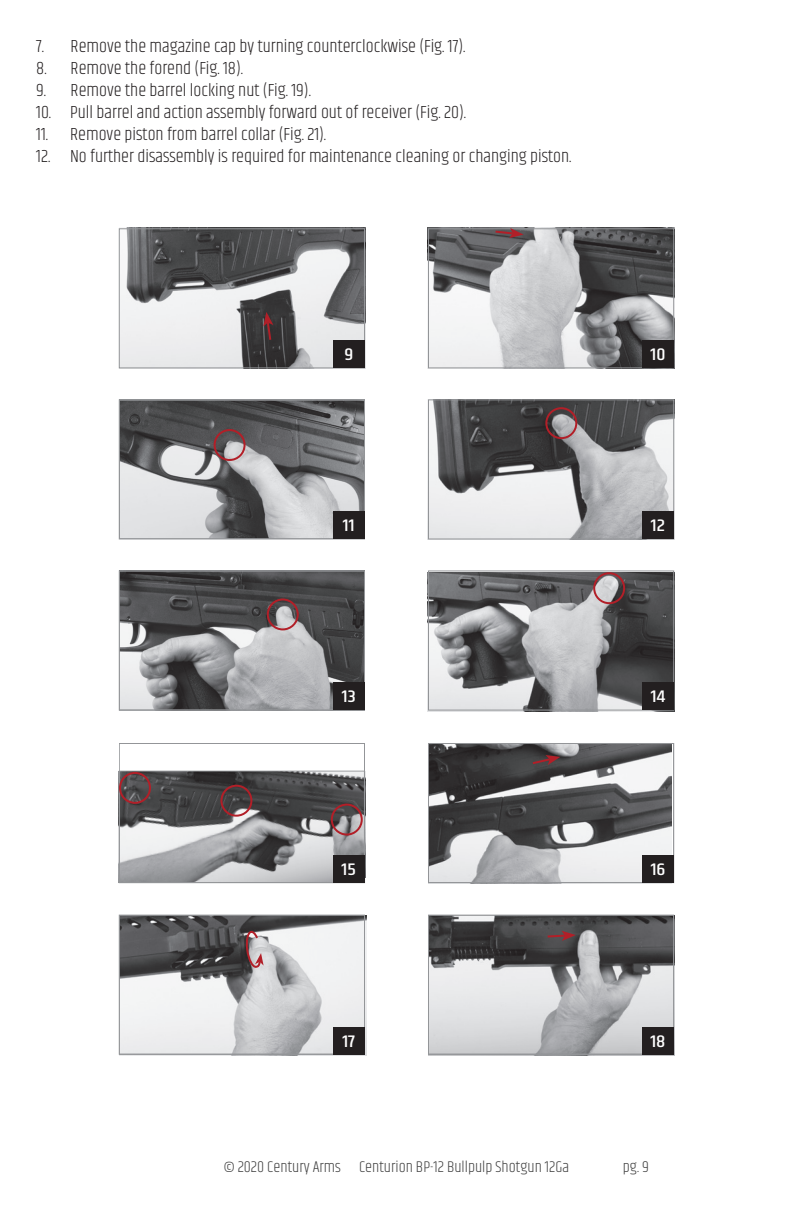
<style>
.page{position:relative;width:793px;height:1225px;background:#fff}
.page>*{position:absolute;margin:0;border:0;box-sizing:border-box;transform-origin:0 0}
.t1{font:300 18px/22px "Khand";color:#231f20}
.t2{font:500 17px "Khand";color:#fff;scale:1.18 1}
.t3{font:300 16px "Khand";color:#404040}
</style>
<div class="page">
<img style="left:121px;top:573px;width:241px;height:135px">
<div style="left:119px;top:570px;width:246px;height:140px;border:1px solid #939598"></div>
<div style="left:333px;top:682px;width:32px;height:28px;background:#231f20"></div>
<img style="left:118px;top:772px;width:247px;height:111px">
<div style="left:119px;top:743px;width:245px;height:139px;border:1px solid #939598"></div>
<div style="left:119px;top:771px;width:245px;height:112px;border:1px solid #939598"></div>
<div style="left:333px;top:855px;width:32px;height:28px;background:#231f20"></div>
<img style="left:119px;top:915px;width:247px;height:140px">
<div style="left:119px;top:914px;width:246px;height:140px;border:1px solid #939598"></div>
<div style="left:333px;top:1026px;width:32px;height:28px;background:#231f20"></div>
<img style="left:430px;top:745px;width:241px;height:135px">
<div style="left:428px;top:743px;width:246px;height:140px;border:1px solid #939598"></div>
<div style="left:642px;top:855px;width:32px;height:28px;background:#231f20"></div>
<img style="left:429px;top:917px;width:245px;height:138px">
<div style="left:428px;top:914px;width:246px;height:140px;border:1px solid #939598"></div>
<div style="left:642px;top:1026px;width:32px;height:28px;background:#231f20"></div>
<svg style="left:530px;top:755px;width:30px;height:10px"></svg>
<svg style="left:545px;top:930px;width:30px;height:10px"></svg>
<div style="left:267px;top:598px;width:32px;height:32px;border:2px solid #b21f28;border-radius:50%"></div>
<svg style="left:244px;top:929px;width:19px;height:40px"></svg>
<img style="left:121px;top:227px;width:245px;height:141px">
<div style="left:119px;top:228px;width:246px;height:140px;border:1px solid #939598"></div>
<img style="left:427px;top:227px;width:247px;height:141px">
<div style="left:428px;top:228px;width:246px;height:140px;border:1px solid #939598"></div>
<div style="left:333px;top:340px;width:32px;height:28px;background:#231f20"></div>
<div style="left:642px;top:340px;width:32px;height:28px;background:#231f20"></div>
<svg style="left:493px;top:228px;width:30px;height:10px"></svg>
<svg style="left:263px;top:312px;width:10px;height:30px"></svg>
<img style="left:121px;top:402px;width:241px;height:135px">
<div style="left:119px;top:399px;width:246px;height:140px;border:1px solid #939598"></div>
<div style="left:333px;top:511px;width:32px;height:28px;background:#231f20"></div>
<div style="left:213px;top:429px;width:32px;height:32px;border:2px solid #b21f28;border-radius:50%"></div>
<img style="left:427px;top:401px;width:247px;height:139px">
<div style="left:428px;top:399px;width:246px;height:140px;border:1px solid #939598"></div>
<div style="left:642px;top:511px;width:32px;height:28px;background:#231f20"></div>
<div style="left:545px;top:407px;width:32px;height:32px;border:2px solid #b21f28;border-radius:50%"></div>
<img style="left:427px;top:572px;width:247px;height:139px">
<div style="left:428px;top:570px;width:246px;height:140px;border:1px solid #939598"></div>
<div style="left:642px;top:682px;width:32px;height:28px;background:#231f20"></div>
<div style="left:593px;top:572px;width:32px;height:32px;border:2px solid #b21f28;border-radius:50%"></div>
<div style="left:331px;top:803px;width:32px;height:32px;border:2px solid #b21f28;border-radius:50%"></div>
<div style="left:220px;top:784px;width:32px;height:32px;border:2px solid #b21f28;border-radius:50%"></div>
<div style="left:119px;top:772px;width:32px;height:32px;border:2px solid #b21f28;border-radius:50%"></div>
<p class="t1" style="left:36px;top:36px;width:9px">7 .</p>
<p class="t1" style="left:71px;top:36px;width:396px">Remove the magazine cap by turning counterclockwise (Fig . 17) .</p>
<p class="t1" style="left:36px;top:58px;width:12px">8 .</p>
<p class="t1" style="left:71px;top:58px;width:174px">Remove the forend (Fig . 18) .</p>
<p class="t1" style="left:36px;top:80px;width:11px">9 .</p>
<p class="t1" style="left:36px;top:80px;width:536px;text-indent:34px">Remove the barrel locking nut (Fig . 19) .<br>10 . Pull barrel and action assembly forward out of receiver (Fig . 20) .<br>11 . Remove piston from barrel collar (Fig . 21) .<br>12 . No further disassembly is required for maintenance cleaning or changing piston .</p>
<p class="t2" style="left:344px;top:344px;width:9px">9</p>
<p class="t2" style="left:650px;top:344px;width:14px">10</p>
<p class="t2" style="left:343px;top:515px;width:11px">11</p>
<p class="t2" style="left:651px;top:515px;width:13px">12</p>
<p class="t2" style="left:342px;top:686px;width:13px">13</p>
<p class="t2" style="left:650px;top:686px;width:14px">14</p>
<p class="t2" style="left:341px;top:858px;width:14px">15</p>
<p class="t2" style="left:650px;top:858px;width:14px">16</p>
<p class="t2" style="left:342px;top:1030px;width:12px">17</p>
<p class="t2" style="left:650px;top:1030px;width:14px">18</p>
<p class="t3" style="left:224px;top:1157px;width:347px">© 2020 Century Arms Centurion BP-12 Bullpulp Shotgun 12Ga</p>
<p class="t3" style="left:622px;top:1157px;width:28px">pg. 9</p>
</div>
